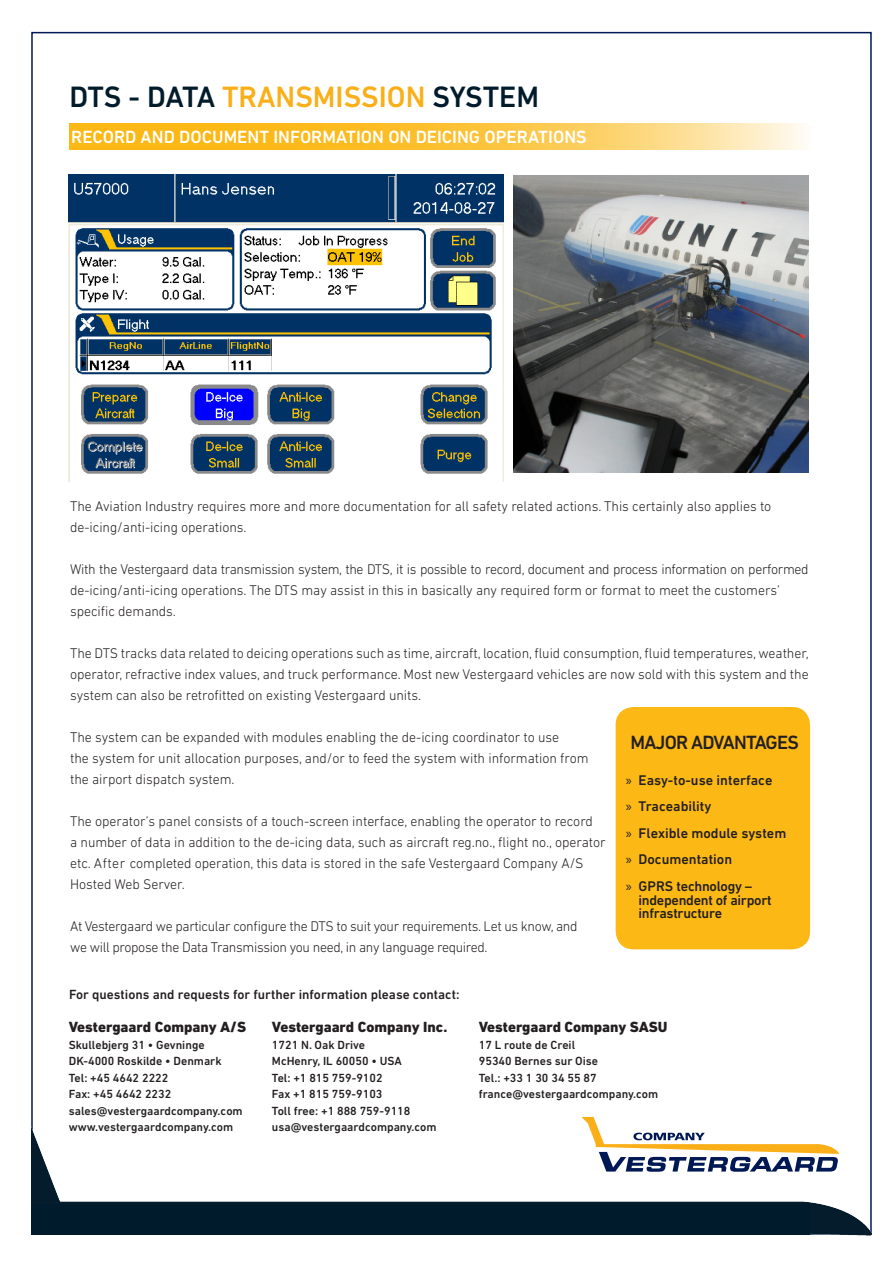
<style>
.page{position:relative;width:893px;height:1263px;background:#fff}
.page>*{position:absolute;margin:0;border:0;box-sizing:border-box;transform-origin:0 0}
.t1{font:500 30px "DIN Next LT Pro";color:#001b2b}
.Fakta_Overskrift{font:500 19.5px "DIN Next LT Pro";letter-spacing:-.04em;color:#231f20}
.t2{font:500 18px "DIN Next LT Pro";color:#fff}
.Firmanavn{font:800 15px "DIN Next LT Pro";color:#231f20}
.billedetekst_gill{font:300 14.25px/21px "DIN Next LT Pro";letter-spacing:-.005em;color:#231f20;text-align:justify}
.billedetekst_gill-2{font:300 14.25px/21px "DIN Next LT Pro";letter-spacing:-.025em;color:#231f20}
.t3{font:500 14.25px "DIN Next LT Pro";color:#231f20}
.t4{font:500 14.25px/13.6px "DIN Next LT Pro";letter-spacing:-.02em;color:#231f20}
.t5{font:500 13.5px "DIN Next LT Pro";color:#231f20}
.Adresse_Specificatio{font:500 12px "DIN Next LT Pro";color:#231f20}
.s1{color:#faaf18}
.s2{font-family:"Myriad Pro";font-weight:400}
.s3{color:#fff}
</style>
<div class="page">
<img style="left:32px;top:1121px;width:839px;height:115px">
<div style="left:31px;top:1204px;width:778px;height:31px;background:#001b2b"></div>
<svg style="left:581px;top:1117px;width:258px;height:55px"></svg>
<svg style="left:69px;top:123px;width:736px;height:26px;background:#fcc84b"></svg>
<div style="left:616px;top:707px;width:194px;height:242px;background:#fcb814;border-radius:18px"></div>
<img style="left:69px;top:175px;width:434px;height:307px">
<img style="left:513px;top:175px;width:296px;height:298px">
<p class="t1" style="left:69px;top:80px;width:471px">DTS - DATA <span class="s1">TRANSMISSION</span> SYSTEM</p>
<p class="t2" style="left:71px;top:126px;width:517px">RECORD AND DOCUMENT INFORMATION ON DEICING OPERATIONS</p>
<p class="billedetekst_gill" style="left:70px;top:496px;width:703px">The Aviation Industry requires more and more documentation for all safety related actions. This certainly also applies to</p>
<p class="billedetekst_gill" style="left:70px;top:517px;width:178px">de-icing/anti-icing operations.</p>
<p class="billedetekst_gill-2" style="left:70px;top:559px;width:740px">With the Vestergaard data transmission system, the DTS, it is possible to record, document and process information on performed de-icing/anti-icing operations. The DTS may assist in this in basically any required form or format to meet the customers’</p>
<p class="billedetekst_gill" style="left:70px;top:601px;width:107px">specific demands.</p>
<p class="billedetekst_gill" style="left:70px;top:643px;width:740px">The DTS tracks data related to deicing operations such as time, aircraft, location, fluid consumption, fluid temperatures, weather, operator, refractive index values, and truck performance. Most new Vestergaard vehicles are now sold with this system and the system can also be retrofitted on existing Vestergaard units.</p>
<p class="billedetekst_gill" style="left:70px;top:727px;width:491px">The system can be expanded with modules enabling the de-icing coordinator to use</p>
<p class="billedetekst_gill" style="left:70px;top:748px;width:520px">the system for unit allocation purposes, and/or to feed the system with information from</p>
<p class="billedetekst_gill" style="left:70px;top:769px;width:166px">the airport dispatch system.</p>
<p class="billedetekst_gill" style="left:70px;top:811px;width:524px">The operator’s panel consists of a touch-screen interface, enabling the operator to record</p>
<p class="billedetekst_gill" style="left:70px;top:832px;width:537px">a number of data in addition to the de-icing data, such as aircraft reg.no., flight no., operator</p>
<p class="billedetekst_gill" style="left:70px;top:853px;width:515px">etc. After completed operation, this data is stored in the safe Vestergaard Company A/S</p>
<p class="billedetekst_gill" style="left:70px;top:874px;width:116px">Hosted Web Server.</p>
<p class="billedetekst_gill-2" style="left:70px;top:916px;width:509px">At Vestergaard we particular configure the DTS to suit your requirements. Let us know, and</p>
<p class="billedetekst_gill-2" style="left:70px;top:937px;width:419px">we will propose the Data Transmission you need, in any language required.</p>
<p class="Fakta_Overskrift" style="left:630px;top:731px;width:170px">MAJOR ADVANTAGES</p>
<p class="t3" style="left:626px;top:772px;width:148px"><span class="s2">»</span> Easy-to-use interface</p>
<p class="t3" style="left:626px;top:798px;width:87px"><span class="s2">»</span> Traceability</p>
<p class="t3" style="left:626px;top:825px;width:162px"><span class="s2">»</span> Flexible module system</p>
<p class="t3" style="left:626px;top:851px;width:108px"><span class="s2">»</span> Documentation</p>
<p class="t4" style="left:639px;top:879px;width:135px;text-indent:-13px"><span class="s2">»</span> GPRS technology – independent of airport infrastructure</p>
<p class="t5" style="left:69px;top:987px;width:392px">For questions and requests for further information please contact:</p>
<p class="Firmanavn" style="left:69px;top:1018px;width:179px">Vestergaard Company A/S</p>
<p class="Adresse_Specificatio" style="left:69px;top:1038px;width:137px">Skullebjerg 31 • Gevninge</p>
<p class="Adresse_Specificatio" style="left:69px;top:1054px;width:154px">DK-4000 Roskilde • Denmark</p>
<p class="Adresse_Specificatio" style="left:69px;top:1071px;width:101px">Tel: +45 4642 2222</p>
<p class="Adresse_Specificatio" style="left:69px;top:1087px;width:104px">Fax: +45 4642 2232</p>
<p class="Adresse_Specificatio" style="left:69px;top:1104px;width:175px">sales@vestergaardcompany.com</p>
<p class="Adresse_Specificatio" style="left:69px;top:1120px;width:166px">www.vestergaardcompany.com</p>
<p class="Firmanavn" style="left:272px;top:1018px;width:177px">Vestergaard Company Inc.</p>
<p class="Adresse_Specificatio" style="left:272px;top:1038px;width:95px">1721 N. Oak Drive</p>
<p class="Adresse_Specificatio" style="left:272px;top:1054px;width:131px">McHenry, IL 60050 • USA</p>
<p class="Adresse_Specificatio" style="left:272px;top:1071px;width:112px">Tel: +1 815 759-9102</p>
<p class="Adresse_Specificatio" style="left:272px;top:1087px;width:112px">Fax +1 815 759-9103</p>
<p class="Adresse_Specificatio" style="left:272px;top:1104px;width:140px">Toll free: +1 888 759-9118</p>
<p class="Adresse_Specificatio" style="left:272px;top:1120px;width:166px">usa@vestergaardcompany.com</p>
<p class="Firmanavn" style="left:479px;top:1018px;width:190px">Vestergaard Company SASU</p>
<p class="Adresse_Specificatio" style="left:479px;top:1037px;width:98px">17 L route de Creil</p>
<p class="Adresse_Specificatio" style="left:479px;top:1054px;width:168px">95340 Bernes sur Oise <span class="s3">• France</span></p>
<p class="Adresse_Specificatio" style="left:479px;top:1070px;width:119px">Tel.: +33 1 30 34 55 87</p>
<p class="Adresse_Specificatio" style="left:479px;top:1087px;width:181px">france@vestergaardcompany.com</p>
</div>
